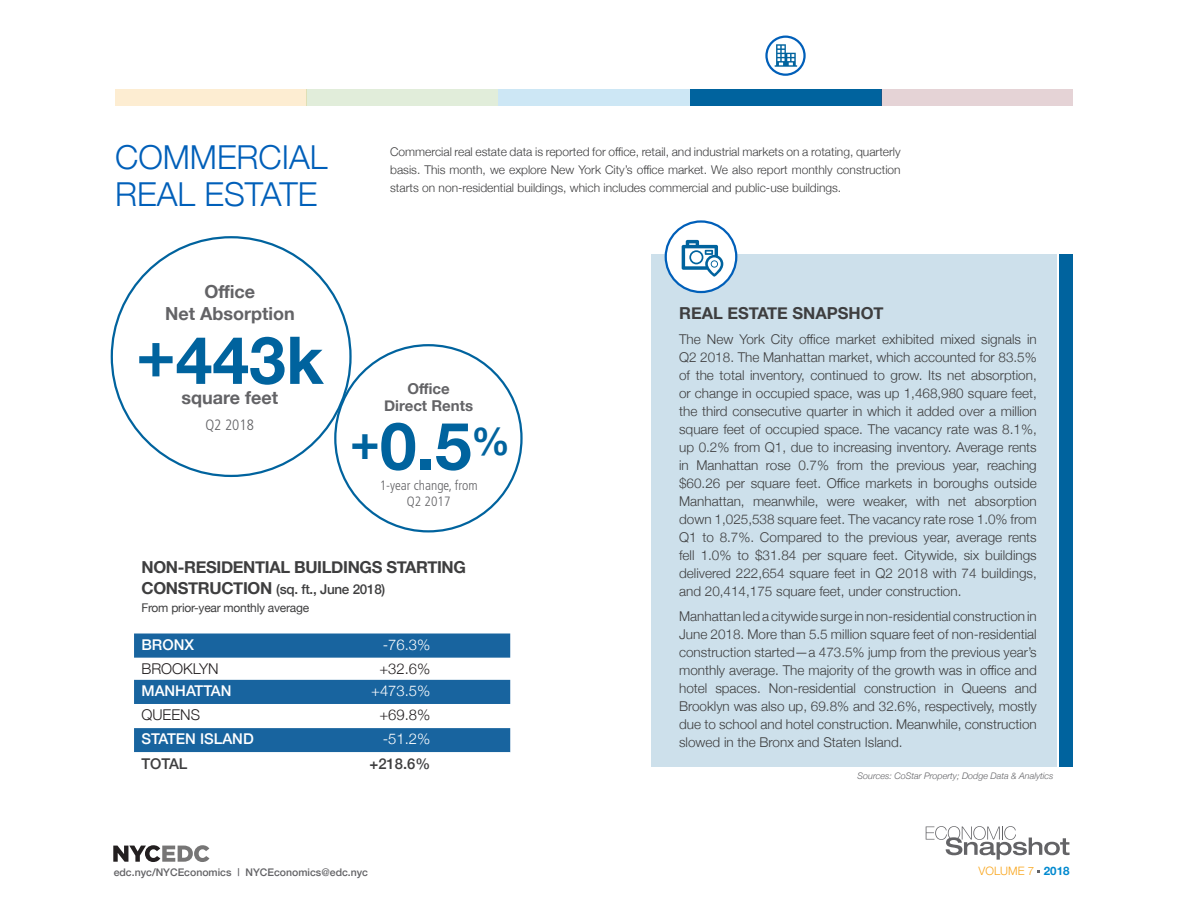
<style>
.page{position:relative;width:1188px;height:918px;background:#fff}
.page>*{position:absolute;margin:0;border:0;box-sizing:border-box;transform-origin:0 0}
.Body_Copy{font:700 66px "Helvetica Neue";color:#00639e}
.t1{font:300 33px "Helvetica Neue";color:#005fb9}
.Body_Copy-2{font:700 18px "Helvetica Neue";color:#636366}
.Callout{font:700 16.5px "Helvetica Neue";letter-spacing:-.02em;color:#3e3e3f}
.Callout-2{font:700 16.5px "Helvetica Neue";color:#3e3e3f}
.Body_Copy-3{font:700 15px/17.5px "Helvetica Neue";color:#636366;text-align:center}
.Body_Copy-4{font:300 condensed 15px "Frutiger";color:#636366}
.t2{font:500 14.85px "Helvetica Neue";color:#fff}
.t3{font:300 14.85px "Helvetica Neue";color:#231f20}
.t4{font:300 14.85px "Helvetica Neue";color:#fff}
.t5{font:500 14.85px "Helvetica Neue";color:#3e3e3f}
.Callout-3{font:300 13.5px/18px "Helvetica Neue";color:#3e3e3f;text-align:justify}
.Callout-4{font:500 13.5px "Helvetica Neue";letter-spacing:-.02em;color:#3e3e3f}
.Body_Copy-5{font:300 condensed 13.5px "Frutiger";color:#636366}
.Callout-5{font:300 12px/18px "Helvetica Neue";color:#3e3e3f;text-align:justify}
.Callout-6{font:12px "Helvetica Neue";letter-spacing:-.02em;color:#3e3e3f}
.t6{font:300 11.55px "Helvetica Neue";color:#f9a51b}
.t7{font:500 10.5px "Helvetica Neue";color:#636366}
.Body_Copy-6{font:italic 300 9px "Helvetica Neue";color:#636366}
.s1{font-weight:700;font-size:16.5px}
.s2{font-family:"Frutiger";font-weight:400}
.s3{font-weight:700;color:#0089cf}
</style>
<div class="page">
<svg style="left:926px;top:826px;width:144px;height:34px"></svg>
<svg style="left:113px;top:845px;width:96px;height:17px"></svg>
<div style="left:115px;top:89px;width:192px;height:17px;background:#fdedd2"></div>
<div style="left:307px;top:89px;width:191px;height:17px;background:#e1edda"></div>
<div style="left:690px;top:89px;width:191px;height:17px;background:#00639e"></div>
<div style="left:498px;top:89px;width:192px;height:17px;background:#cde7f5"></div>
<div style="left:651px;top:254px;width:406px;height:513px;background:#cde0eb"></div>
<div style="left:1060px;top:254px;width:13px;height:513px;background:#00639e"></div>
<div style="left:666px;top:222px;width:70px;height:70px;background:#fff;border-radius:50%"></div>
<div style="left:665px;top:220px;width:72px;height:73px;border:2px solid #005fb9;border-radius:50%"></div>
<svg style="left:682px;top:240px;width:41px;height:37px"></svg>
<div style="left:881px;top:89px;width:192px;height:17px;background:#e5d3d6"></div>
<div style="left:765px;top:36px;width:41px;height:40px;border:2px solid #005fb9;border-radius:50%"></div>
<svg style="left:775px;top:44px;width:22px;height:23px"></svg>
<div style="left:134px;top:634px;width:376px;height:24px;background:#18649f"></div>
<div style="left:134px;top:680px;width:376px;height:24px;background:#18649f"></div>
<svg style="left:134px;top:728px;width:376px;height:25px;background:#216aa2"></svg>
<p class="t1" style="left:115px;top:131px;width:214px">COMMERCIAL</p>
<p class="t1" style="left:115px;top:168px;width:204px">REAL ESTATE</p>
<p class="Callout-5" style="left:390px;top:142px;width:512px">Commercial real estate data is reported for office, retail, and industrial markets on a rotating, quarterly basis. This month, we explore New York City’s office market. We also report monthly construction starts on non-residential buildings, which includes commercial and public-use buildings.</p>
<p class="Body_Copy-2" style="left:205px;top:277px;width:52px">Office</p>
<p class="Body_Copy-2" style="left:165px;top:299px;width:131px">Net Absorption</p>
<p class="Body_Copy" style="left:136px;top:309px;width:189px">+443k</p>
<p class="Body_Copy-2" style="left:182px;top:384px;width:98px">square feet</p>
<p class="Body_Copy-3" style="left:384px;top:380px;width:90px">Office<br>Direct Rents</p>
<p class="Body_Copy-4" style="left:205px;top:416px;width:50px">Q2 2018</p>
<p class="Body_Copy" style="left:350px;top:394px;width:161px"><sup>+</sup>0.5<sup>%</sup></p>
<p class="Body_Copy-5" style="left:380px;top:477px;width:99px">1-year change, from</p>
<p class="Body_Copy-5" style="left:407px;top:493px;width:45px">Q2 2017</p>
<p class="Callout" style="left:141px;top:554px;width:326px">NON-RESIDENTIAL BUILDINGS STARTING</p>
<p class="Callout-4" style="left:141px;top:578px;width:245px"><span class="s1">CONSTRUCTION</span> (sq. ft., June 2018)</p>
<p class="Callout-6" style="left:141px;top:599px;width:169px">From prior-year monthly average</p>
<p class="t2" style="left:141px;top:633px;width:54px">BRONX</p>
<p class="t4" style="left:383px;top:633px;width:49px">-76.3%</p>
<p class="t3" style="left:141px;top:657px;width:79px">BROOKLYN</p>
<p class="t3" style="left:379px;top:657px;width:53px">+32.6%</p>
<p class="t2" style="left:141px;top:679px;width:91px">MANHATTAN</p>
<p class="t4" style="left:371px;top:679px;width:61px">+473.5%</p>
<p class="t3" style="left:141px;top:703px;width:60px">QUEENS</p>
<p class="t3" style="left:379px;top:703px;width:53px">+69.8%</p>
<p class="t2" style="left:141px;top:727px;width:114px">STATEN ISLAND</p>
<p class="t4" style="left:383px;top:727px;width:49px">-51.2%</p>
<p class="t5" style="left:141px;top:751px;width:47px">TOTAL</p>
<p class="t5" style="left:369px;top:751px;width:62px">+218.6%</p>
<p class="Callout-2" style="left:679px;top:300px;width:206px">REAL ESTATE SNAPSHOT</p>
<p class="Callout-3" style="left:679px;top:329px;width:359px">The New York City office market exhibited mixed signals in Q2 2018. The Manhattan market, which accounted for 83.5% of the total inventory, continued to grow. Its net absorption, or change in occupied space, was up 1,468,980 square feet, the third consecutive quarter in which it added over a million square feet of occupied space. The vacancy rate was 8.1%, up 0.2% from Q1, due to increasing inventory. Average rents in Manhattan rose 0.7% from the previous year, reaching $60.26 per square feet. Office markets in boroughs outside Manhattan, meanwhile, were weaker, with net absorption down 1,025,538 square feet. The vacancy rate rose 1.0% from Q1 to 8.7%. Compared to the previous year, average rents fell 1.0% to $31.84 per square feet. Citywide, six buildings delivered 222,654 square feet in Q2 2018 with 74 buildings, and 20,414,175 square feet, under construction.</p>
<p class="Callout-3" style="left:679px;top:606px;width:359px">Manhattan led a citywide surge in non-residential construction in June 2018. More than 5.5 million square feet of non-residential construction started—a 473.5% jump from the previous year’s monthly average. The majority of the growth was in office and hotel spaces. Non-residential construction in Queens and Brooklyn was also up, 69.8% and 32.6%, respectively, mostly due to school and hotel construction. Meanwhile, construction slowed in the Bronx and Staten Island.</p>
<p class="Body_Copy-6" style="left:858px;top:769px;width:197px">Sources: CoStar Property; Dodge Data &amp; Analytics</p>
<p class="t7" style="left:114px;top:864px;width:256px">edc.nyc/NYCEconomics <span class="s2">|</span> NYCEconomics@edc.nyc</p>
<p class="t6" style="left:979px;top:862px;width:92px">VOLUME 7 <span class="s3">2018</span></p>
</div>
